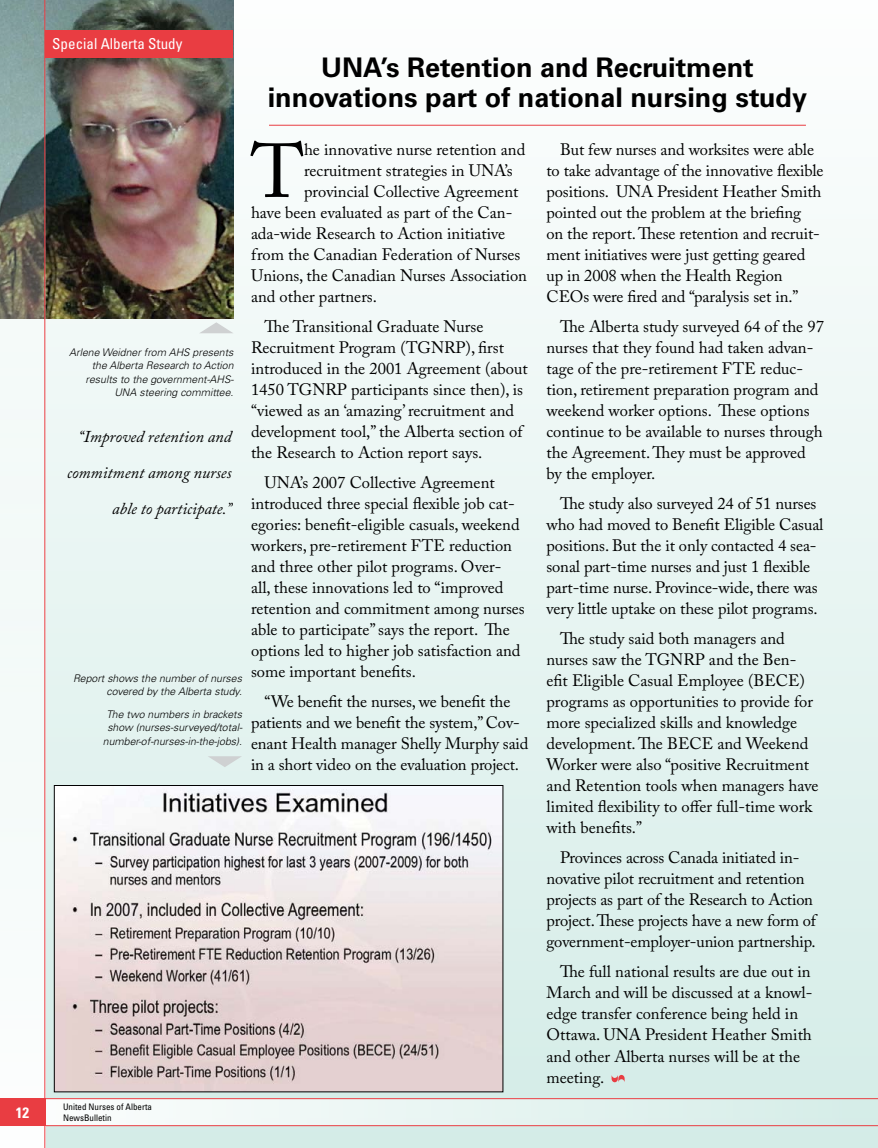
<style>
.page{position:relative;width:878px;height:1148px;background:#fff}
.page>*{position:absolute;margin:0;border:0;box-sizing:border-box;transform-origin:0 0}
.t1{font:75.6px "Adobe Caslon Pro";color:#000}
.t2{font:700 27px/30px "Univers";color:#000;text-align:center}
.t3{font:16.5px/21px "Adobe Caslon Pro";color:#000}
.t4{font:italic 16.5px/36px "Adobe Caslon Pro";color:#000;text-align:right}
.t5{font:condensed 15px "Univers";color:#fff}
.t6{font:700 condensed 15px "Univers";color:#fff}
.t7{font:italic 300 10.5px/13.5px "Univers";color:#000;text-align:right}
.t8{font:condensed 9px/10.5px "Univers";color:#000}
</style>
<div class="page">
<div style="left:0;top:0;width:878px;height:1148px;background:linear-gradient(to bottom,#fdfefe,#d4ece7)"></div>
<hr style="left:269px;top:125px;width:537px;height:1px;background:#e93d42">
<svg style="left:611px;top:1074px;width:13px;height:8px"></svg>
<img style="left:46px;top:0;width:187px;height:318px">
<img style="left:56px;top:787px;width:445px;height:303px">
<div style="left:54px;top:785px;width:449px;height:307px;border:1px solid #000"></div>
<svg style="left:199px;top:322px;width:34px;height:11px"></svg>
<svg style="left:208px;top:756px;width:34px;height:11px"></svg>
<div style="left:0;top:1098px;width:878px;height:27px;background:linear-gradient(to right,#fdfefe,#d5ece8)"></div>
<hr style="left:0;top:1098px;width:877px;height:1px;background:#e93d42">
<hr style="left:0;top:1125px;width:877px;height:1px;background:#e93d42">
<svg style="left:0;top:0;width:45px;height:1148px;fill:#f4faf9"></svg>
<hr style="left:45px;top:0;width:1px;height:1148px;background:#e93d42">
<div style="left:0;top:1098px;width:45px;height:27px;background:#e93d42"></div>
<div style="left:45px;top:30px;width:188px;height:27px;background:#e93d42"></div>
<p class="t6" style="left:16px;top:1103px;width:15px">12</p>
<p class="t5" style="left:52px;top:34px;width:131px">Special Alberta Study</p>
<h2 class="t2" style="left:268px;top:53px;width:541px">UNA’s Retention and Recruitment innovations part of national nursing study</h2>
<h1 class="t1" style="left:251px;top:126px;width:55px">T</h1>
<p class="t3" style="left:304px;top:139px;width:223px">he innovative nurse retention and</p>
<p class="t3" style="left:546px;top:139px;width:279px;text-indent:13px">But few nurses and worksites were able to take advantage of the innovative flexible positions. UNA President Heather Smith pointed out the problem at the briefing<br>on the report. These retention and recruit&shy;ment initiatives were just getting geared up in 2008 when the Health Region CEOs were fired and “paralysis set in.”</p>
<p class="t3" style="left:546px;top:316px;width:279px;text-indent:13px">The Alberta study surveyed 64 of the 97 nurses that they found had taken advan&shy;tage of the pre-retirement FTE reduc&shy;tion, retirement preparation program and weekend worker options. These options continue to be available to nurses through the Agreement. They must be approved by the employer.</p>
<p class="t3" style="left:546px;top:493px;width:278px;text-indent:13px">The study also surveyed 24 of 51 nurses who had moved to Benefit Eligible Casual positions. But the it only contacted 4 sea&shy;sonal part-time nurses and just 1 flexible part-time nurse. Province-wide, there was very little uptake on these pilot programs.</p>
<p class="t3" style="left:546px;top:628px;width:274px;text-indent:13px">The study said both managers and nurses saw the TGNRP and the Ben&shy;efit Eligible Casual Employee (BECE) programs as opportunities to provide for more specialized skills and knowledge development. The BECE and Weekend Worker were also “positive Recruitment and Retention tools when managers have limited flexibility to offer full-time work with benefits.”</p>
<p class="t3" style="left:546px;top:847px;width:271px;text-indent:13px">Provinces across Canada initiated in&shy;novative pilot recruitment and retention projects as part of the Research to Action project. These projects have a new form of government-employer-union partnership.</p>
<p class="t3" style="left:546px;top:961px;width:267px;text-indent:13px">The full national results are due out in March and will be discussed at a knowl&shy;edge transfer conference being held in Ottawa. UNA President Heather Smith and other Alberta nurses will be at the meeting.</p>
<p class="t3" style="left:304px;top:160px;width:210px">recruitment strategies in UNA’s</p>
<p class="t3" style="left:304px;top:181px;width:216px">provincial Collective Agreement</p>
<p class="t3" style="left:251px;top:202px;width:263px">have been evaluated as part of the Can-</p>
<p class="t3" style="left:251px;top:223px;width:256px">ada-wide Research to Action initiative</p>
<p class="t3" style="left:251px;top:244px;width:271px">from the Canadian Federation of Nurses</p>
<p class="t3" style="left:251px;top:265px;width:277px">Unions, the Canadian Nurses Association</p>
<p class="t3" style="left:251px;top:286px;width:127px">and other partners.</p>
<p class="t3" style="left:251px;top:316px;width:278px;text-indent:13px">The Transitional Graduate Nurse Recruitment Program (TGNRP), first introduced in the 2001 Agreement (about 1450 TGNRP participants since then), is “viewed as an ‘amazing’ recruitment and development tool,” the Alberta section of the Research to Action report says.</p>
<p class="t3" style="left:251px;top:472px;width:275px;text-indent:13px">UNA’s 2007 Collective Agreement introduced three special flexible job cat&shy;egories: benefit-eligible casuals, weekend workers, pre-retirement FTE reduction and three other pilot programs. Over&shy;all, these innovations led to “improved retention and commitment among nurses able to participate” says the report. The options led to higher job satisfaction and some important benefits.</p>
<p class="t3" style="left:251px;top:691px;width:279px;text-align:center">“We benefit the nurses, we benefit the patients and we benefit the system,” Cov&shy;enant Health manager Shelly Murphy said in a short video on the evaluation project.</p>
<p class="t7" style="left:69px;top:345px;width:166px">Arlene Weidner from AHS presents the Alberta Research to Action results to the government-AHS-<br>UNA steering committee.</p>
<p class="t4" style="left:67px;top:418px;width:166px">“Improved retention and commitment among nurses able to participate.”</p>
<p class="t7" style="left:73px;top:671px;width:170px">Report shows the number of nurses covered by the Alberta study.</p>
<p class="t7" style="left:103px;top:707px;width:141px;text-align:center">The two numbers in brackets show (nurses-surveyed/total&shy;number-of-nurses-in-the-jobs).</p>
<p class="t8" style="left:63px;top:1101px;width:90px">United Nurses of Alberta<br>NewsBulletin</p>
</div>
